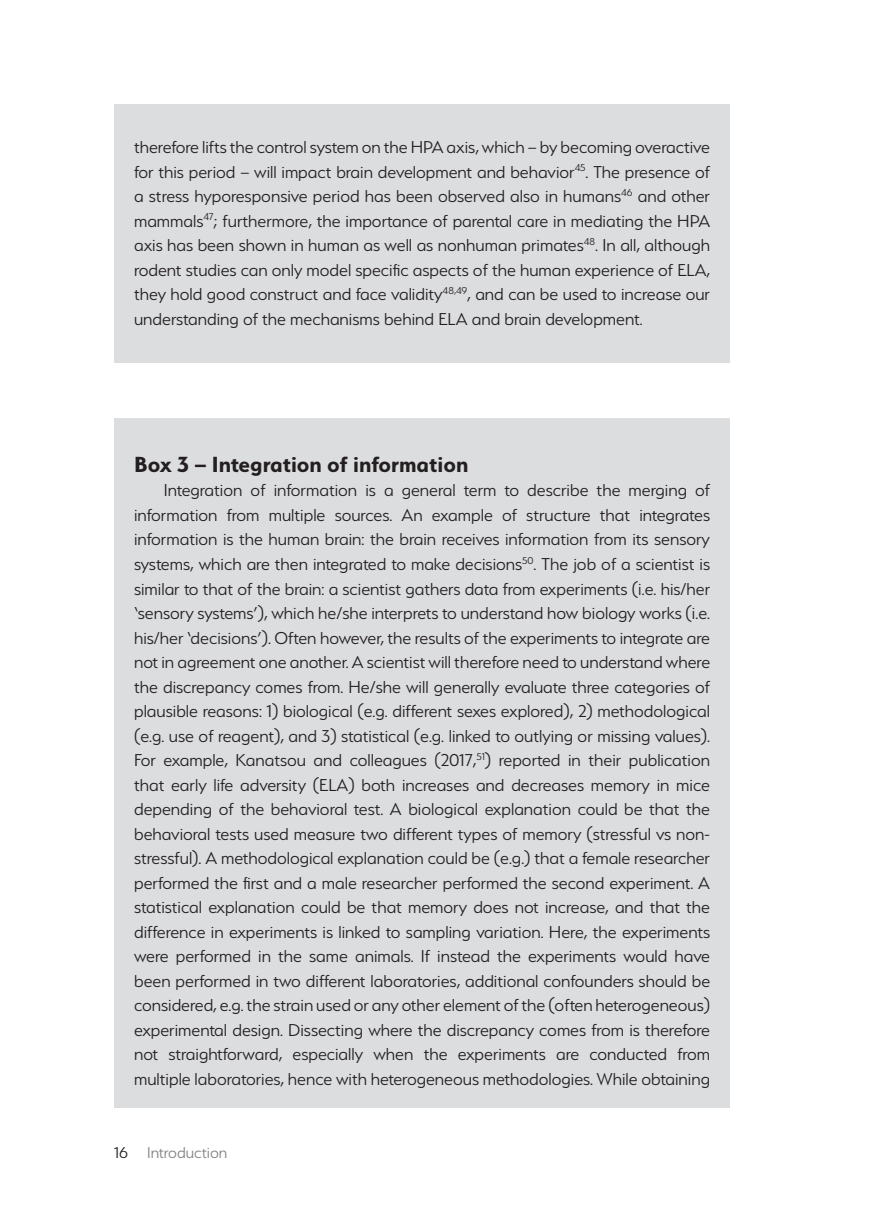
<style>
.page{position:relative;width:874px;height:1221px;background:#fff}
.page>*{position:absolute;margin:0;border:0;box-sizing:border-box;transform-origin:0 0}
.t1{font:700 24.5px "Serenity";color:#231f20}
.t2{font:300 19.25px/24.5px "Serenity";color:#231f20;text-align:justify}
.t3{font:300 17.5px "Serenity";color:#808285}
.s1{color:#231f20}
</style>
<div class="page">
<div style="left:114px;top:104px;width:615px;height:258px;background:#dcdddf"></div>
<div style="left:114px;top:418px;width:615px;height:689px;background:#dcdddf"></div>
<p class="t2" style="left:134px;top:135px;width:577px">therefore lifts the control system on the HPA axis, which – by becoming overactive for this period – will impact brain development and behavior<sup>45</sup>. The presence of a stress hyporesponsive period has been observed also in humans<sup>46</sup> and other mammals<sup>47</sup>; furthermore, the importance of parental care in mediating the HPA axis has been shown in human as well as nonhuman primates<sup>48</sup>. In all, although rodent studies can only model specific aspects of the human experience of ELA, they hold good construct and face validity<sup>48,49</sup>, and can be used to increase our understanding of the mechanisms behind ELA and brain development.</p>
<p class="t1" style="left:134px;top:450px;width:336px">Box 3 – Integration of information</p>
<p class="t2" style="left:134px;top:478px;width:577px;text-indent:30px">Integration of information is a general term to describe the merging of information from multiple sources. An example of structure that integrates information is the human brain: the brain receives information from its sensory systems, which are then integrated to make decisions<sup>50</sup>. The job of a scientist is similar to that of the brain: a scientist gathers data from experiments (i.e. his/her ‘sensory systems’), which he/she interprets to understand how biology works (i.e. his/her ‘decisions’). Often however, the results of the experiments to integrate are not in agreement one another. A scientist will therefore need to understand where the discrepancy comes from. He/she will generally evaluate three categories of plausible reasons: 1) biological (e.g. different sexes explored), 2) methodological (e.g. use of reagent), and 3) statistical (e.g. linked to outlying or missing values).<br>For example, Kanatsou and colleagues (2017,<sup>51</sup>) reported in their publication that early life adversity (ELA) both increases and decreases memory in mice depending of the behavioral test. A biological explanation could be that the behavioral tests used measure two different types of memory (stressful vs non&shy;stressful). A methodological explanation could be (e.g.) that a female researcher performed the first and a male researcher performed the second experiment. A statistical explanation could be that memory does not increase, and that the difference in experiments is linked to sampling variation. Here, the experiments were performed in the same animals. If instead the experiments would have been performed in two different laboratories, additional confounders should be considered, e.g. the strain used or any other element of the (often heterogeneous) experimental design. Dissecting where the discrepancy comes from is therefore not straightforward, especially when the experiments are conducted from multiple laboratories, hence with heterogeneous methodologies. While obtaining</p>
<p class="t3" style="left:114px;top:1143px;width:115px"><span class="s1">16</span> Introduction</p>
</div>
